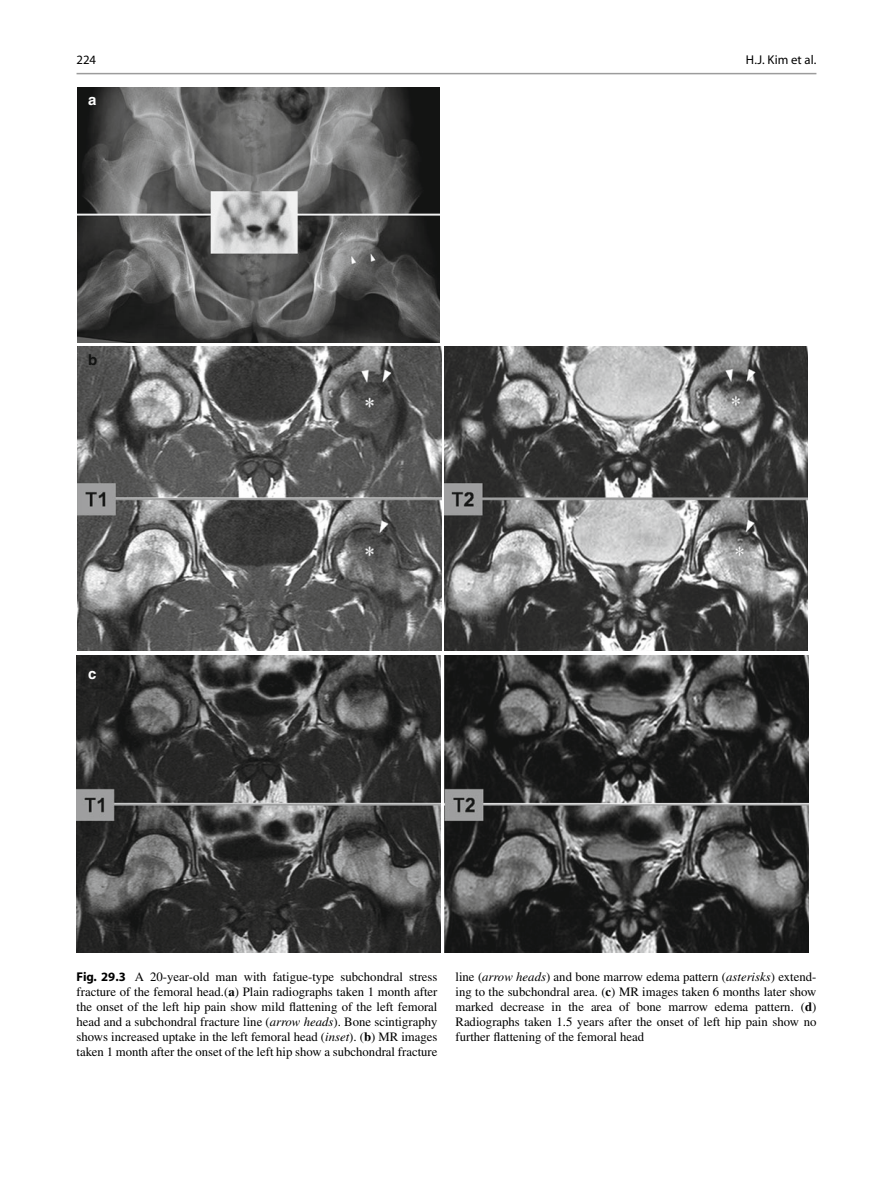
<style>
.page{position:relative;width:893px;height:1187px;background:#fff}
.page>*{position:absolute;margin:0;border:0;box-sizing:border-box;transform-origin:0 0}
.t1{font:700 15px "Helvetica";color:#fff}
.t2{font:700 15px "Helvetica";color:#131413}
.t3{font:12.75px/15px "Times";color:#000;text-align:justify}
.t4{font:12.75px "Myriad";letter-spacing:.005em;color:#000}
.s1{font-family:"Myriad";font-weight:700}
.s2{font-weight:700}
.s3{font-style:italic}
</style>
<div class="page">
<img style="left:78px;top:88px;width:361px;height:254px">
<img style="left:78px;top:346px;width:364px;height:305px">
<img style="left:444px;top:346px;width:364px;height:305px">
<img style="left:77px;top:655px;width:363px;height:297px">
<img style="left:444px;top:655px;width:364px;height:297px">
<hr style="left:77px;top:73px;width:739px;height:1px;background:#9c9c9c">
<p class="t4" style="left:77px;top:55px;width:21px">224</p>
<p class="t1" style="left:88px;top:91px;width:10px">a</p>
<p class="t2" style="left:88px;top:351px;width:11px">b</p>
<p class="t1" style="left:88px;top:665px;width:10px">c</p>
<p class="t4" style="left:746px;top:55px;width:72px">H.J. Kim et al.</p>
<p class="t3" style="left:77px;top:970px;width:362px"><span class="s1">Fig. 29.3</span> A 20-year-old man with fatigue-type subchondral stress fracture of the femoral head.( <span class="s2">a</span> ) Plain radiographs taken 1 month after the onset of the left hip pain show mild flattening of the left femoral head and a subchondral fracture line ( <span class="s3">arrow heads</span> ). Bone scintigraphy shows increased uptake in the left femoral head ( <span class="s3">inset</span> ). ( <span class="s2">b</span> ) MR images taken 1 month after the onset of the left hip show a subchondral fracture</p>
<p class="t3" style="left:455px;top:970px;width:362px">line ( <span class="s3">arrow heads</span> ) and bone marrow edema pattern ( <span class="s3">asterisks</span> ) extend&shy;ing to the subchondral area. ( <span class="s2">c</span> ) MR images taken 6 months later show marked decrease in the area of bone marrow edema pattern. ( <span class="s2">d</span> )<br>Radiographs taken 1.5 years after the onset of left hip pain show no further flattening of the femoral head</p>
</div>
